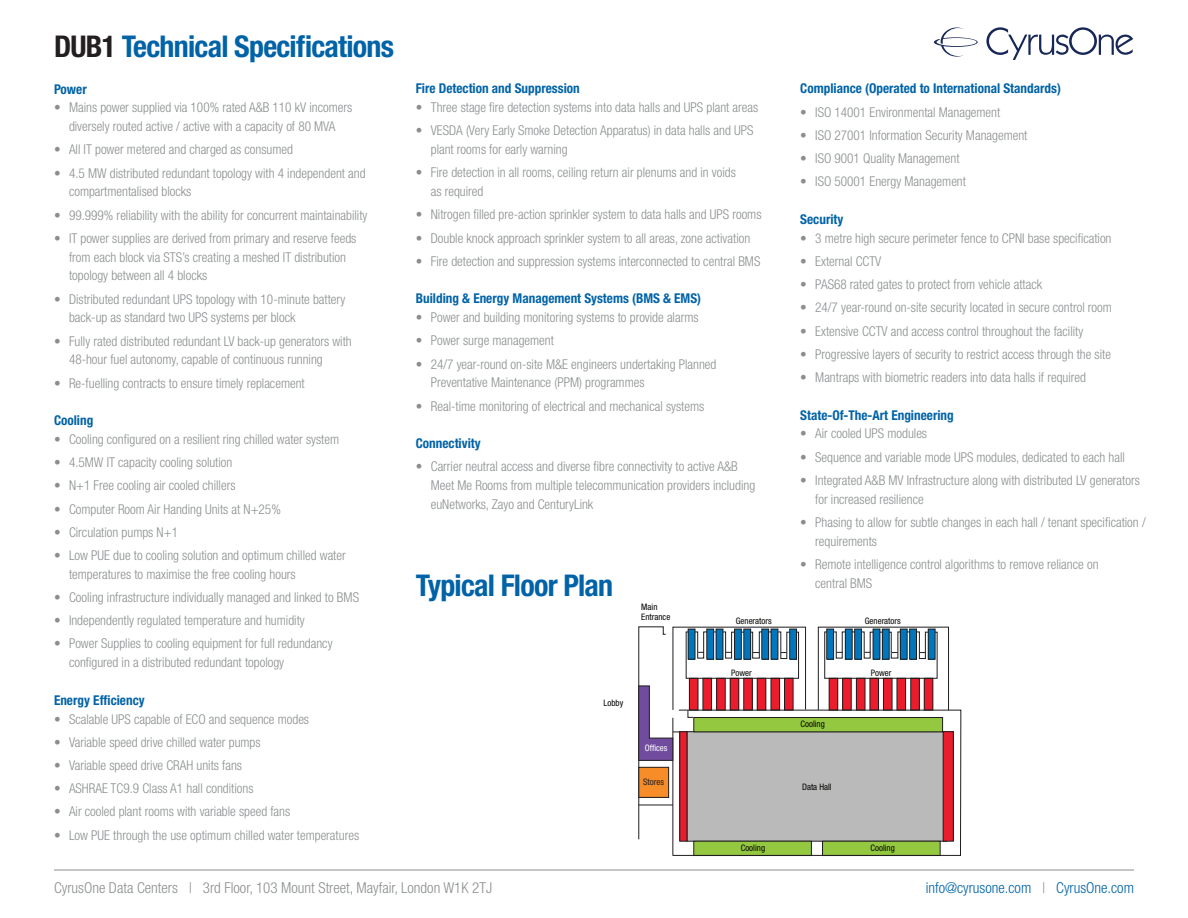
<style>
.page{position:relative;width:1188px;height:918px;background:#fff}
.page>*{position:absolute;margin:0;border:0;box-sizing:border-box;transform-origin:0 0}
.t1{font:700 condensed 30px "Helvetica Neue LT Std";letter-spacing:-.025em;color:#0163a7}
.t2{font:300 condensed 15px "Helvetica Neue LT Std";color:#8b8e8f}
.t3{font:300 condensed 15px "Helvetica Neue LT Std";color:#0163a7}
.t4{font:300 condensed 13.5px/18.8px "Helvetica Neue LT Std";color:#8b8e8f}
.t5{font:700 condensed 13.5px "Helvetica Neue LT Std";color:#0163a7}
.t6{font:condensed 8.85px/10.6px "Helvetica Neue LT Std";color:#050504}
.t7{font:condensed 8.85px "Helvetica Neue LT Std";color:#fff}
.t8{font:condensed 8.85px "Helvetica Neue LT Std";color:#231f20}
.s1{color:#231f20}
.s2{color:#8b8e8f}
</style>
<div class="page">
<svg style="left:934px;top:28px;width:44px;height:29px"></svg>
<svg style="left:986px;top:27px;width:147px;height:33px"></svg>
<svg style="left:638px;top:627px;width:323px;height:229px"></svg>
<div style="left:639px;top:767px;width:30px;height:30px;background:#f68d28"></div>
<div style="left:639px;top:767px;width:30px;height:31px;border:1px solid #231f20"></div>
<hr style="left:639px;top:805px;width:34px;height:1px;background:#201d1e">
<hr style="left:54px;top:870px;width:1080px;height:1px;background:#8b8e8f">
<h1 class="t1" style="left:54px;top:28px;width:342px"><span class="s1">DUB1</span> Technical Specifications</h1>
<p class="t5" style="left:54px;top:81px;width:34px">Power</p>
<p class="t4" style="left:54px;top:98px;width:300px;text-align:center">• Mains power supplied via 100% rated A&amp;B 110 kV incomers diversely routed active / active with a capacity of 80 MVA</p>
<p class="t4" style="left:54px;top:140px;width:241px">• All IT power metered and charged as consumed</p>
<p class="t4" style="left:69px;top:163px;width:298px;text-indent:-15px">• 4.5 MW distributed redundant topology with 4 independent and compartmentalised blocks</p>
<p class="t4" style="left:54px;top:205px;width:315px">• 99.999% reliability with the ability for concurrent maintainability</p>
<p class="t4" style="left:69px;top:229px;width:289px;text-indent:-15px">• IT power supplies are derived from primary and reserve feeds from each block via STS’s creating a meshed IT distribution topology between all 4 blocks</p>
<p class="t4" style="left:69px;top:289px;width:278px;text-indent:-15px">• Distributed redundant UPS topology with 10-minute battery back-up as standard two UPS systems per block</p>
<p class="t4" style="left:69px;top:331px;width:284px;text-indent:-15px">• Fully rated distributed redundant LV back-up generators with<br>48-hour fuel autonomy, capable of continuous running</p>
<p class="t4" style="left:54px;top:373px;width:252px">• Re-fuelling contracts to ensure timely replacement</p>
<p class="t5" style="left:54px;top:412px;width:41px">Cooling</p>
<p class="t4" style="left:54px;top:430px;width:287px">• Cooling configured on a resilient ring chilled water system</p>
<p class="t4" style="left:54px;top:453px;width:180px">• 4.5MW IT capacity cooling solution</p>
<p class="t4" style="left:54px;top:476px;width:183px">• N+1 Free cooling air cooled chillers</p>
<p class="t4" style="left:54px;top:499px;width:228px">• Computer Room Air Handing Units at N+25%</p>
<p class="t4" style="left:54px;top:522px;width:126px">• Circulation pumps N+1</p>
<p class="t4" style="left:69px;top:546px;width:278px;text-indent:-15px">• Low PUE due to cooling solution and optimum chilled water temperatures to maximise the free cooling hours</p>
<p class="t4" style="left:54px;top:588px;width:307px">• Cooling infrastructure individually managed and linked to BMS</p>
<p class="t4" style="left:54px;top:611px;width:252px">• Independently regulated temperature and humidity</p>
<p class="t4" style="left:69px;top:634px;width:265px;text-indent:-15px">• Power Supplies to cooling equipment for full redundancy configured in a distributed redundant topology</p>
<p class="t5" style="left:54px;top:692px;width:92px">Energy Efficiency</p>
<p class="t4" style="left:54px;top:709px;width:257px">• Scalable UPS capable of ECO and sequence modes</p>
<p class="t4" style="left:54px;top:732px;width:208px">• Variable speed drive chilled water pumps</p>
<p class="t4" style="left:54px;top:756px;width:190px">• Variable speed drive CRAH units fans</p>
<p class="t4" style="left:54px;top:779px;width:201px">• ASHRAE TC9.9 Class A1 hall conditions</p>
<p class="t4" style="left:54px;top:802px;width:238px">• Air cooled plant rooms with variable speed fans</p>
<p class="t4" style="left:54px;top:825px;width:307px">• Low PUE through the use optimum chilled water temperatures</p>
<p class="t5" style="left:416px;top:81px;width:166px">Fire Detection and Suppression</p>
<p class="t4" style="left:416px;top:98px;width:344px">• Three stage fire detection systems into data halls and UPS plant areas</p>
<p class="t4" style="left:431px;top:121px;width:324px;text-indent:-15px">• VESDA (Very Early Smoke Detection Apparatus) in data halls and UPS plant rooms for early warning</p>
<p class="t4" style="left:431px;top:163px;width:307px;text-indent:-15px">• Fire detection in all rooms, ceiling return air plenums and in voids as required</p>
<p class="t4" style="left:416px;top:205px;width:347px">• Nitrogen filled pre-action sprinkler system to data halls and UPS rooms</p>
<p class="t4" style="left:416px;top:228px;width:336px">• Double knock approach sprinkler system to all areas, zone activation</p>
<p class="t4" style="left:416px;top:252px;width:346px">• Fire detection and suppression systems interconnected to central BMS</p>
<p class="t5" style="left:416px;top:291px;width:287px">Building &amp; Energy Management Systems (BMS &amp; EMS)</p>
<p class="t4" style="left:416px;top:308px;width:284px">• Power and building monitoring systems to provide alarms</p>
<p class="t4" style="left:416px;top:331px;width:140px">• Power surge management</p>
<p class="t4" style="left:431px;top:354px;width:287px;text-indent:-15px">• 24/7 year-round on-site M&amp;E engineers undertaking Planned<br>Preventative Maintenance (PPM) programmes</p>
<p class="t4" style="left:416px;top:396px;width:290px">• Real-time monitoring of electrical and mechanical systems</p>
<p class="t5" style="left:416px;top:435px;width:66px">Connectivity</p>
<p class="t4" style="left:431px;top:457px;width:326px;text-indent:-15px">• Carrier neutral access and diverse fibre connectivity to active A&amp;B<br>Meet Me Rooms from multiple telecommunication providers including euNetworks, Zayo and CenturyLink</p>
<h1 class="t1" style="left:416px;top:567px;width:199px">Typical Floor Plan</h1>
<p class="t6" style="left:641px;top:601px;width:31px">Main<br>Entrance</p>
<p class="t6" style="left:603px;top:697px;width:21px">Lobby</p>
<p class="t7" style="left:645px;top:743px;width:24px">Offices</p>
<p class="t8" style="left:643px;top:777px;width:22px">Stores</p>
<p class="t6" style="left:736px;top:615px;width:37px">Generators</p>
<p class="t6" style="left:731px;top:667px;width:22px">Power</p>
<p class="t5" style="left:800px;top:80px;width:262px">Compliance (Operated to International Standards)</p>
<p class="t4" style="left:800px;top:102px;width:202px">• ISO 14001 Environmental Management</p>
<p class="t4" style="left:800px;top:126px;width:229px">• ISO 27001 Information Security Management</p>
<p class="t4" style="left:800px;top:149px;width:161px">• ISO 9001 Quality Management</p>
<p class="t4" style="left:800px;top:172px;width:167px">• ISO 50001 Energy Management</p>
<p class="t5" style="left:800px;top:211px;width:45px">Security</p>
<p class="t4" style="left:800px;top:228px;width:313px">• 3 metre high secure perimeter fence to CPNI base specification</p>
<p class="t4" style="left:800px;top:252px;width:83px">• External CCTV</p>
<p class="t4" style="left:800px;top:275px;width:243px">• PAS68 rated gates to protect from vehicle attack</p>
<p class="t4" style="left:800px;top:298px;width:313px">• 24/7 year-round on-site security located in secure control room</p>
<p class="t4" style="left:800px;top:321px;width:285px">• Extensive CCTV and access control throughout the facility</p>
<p class="t4" style="left:800px;top:345px;width:312px">• Progressive layers of security to restrict access through the site</p>
<p class="t4" style="left:800px;top:368px;width:287px">• Mantraps with biometric readers into data halls if required</p>
<p class="t5" style="left:800px;top:407px;width:155px">State-Of-The-Art Engineering</p>
<p class="t4" style="left:800px;top:424px;width:128px">• Air cooled UPS modules</p>
<p class="t4" style="left:800px;top:447px;width:326px">• Sequence and variable mode UPS modules, dedicated to each hall</p>
<p class="t4" style="left:815px;top:471px;width:326px;text-indent:-15px">• Integrated A&amp;B MV Infrastructure along with distributed LV generators for increased resilience</p>
<p class="t4" style="left:815px;top:513px;width:332px;text-indent:-15px">• Phasing to allow for subtle changes in each hall / tenant specification / requirements</p>
<p class="t4" style="left:815px;top:555px;width:285px;text-indent:-15px">• Remote intelligence control algorithms to remove reliance on central BMS</p>
<p class="t6" style="left:865px;top:615px;width:37px">Generators</p>
<p class="t6" style="left:800px;top:719px;width:26px">Cooling</p>
<p class="t6" style="left:802px;top:782px;width:31px">Data Hall</p>
<p class="t6" style="left:871px;top:667px;width:22px">Power</p>
<p class="t6" style="left:741px;top:843px;width:26px">Cooling</p>
<p class="t6" style="left:870px;top:843px;width:26px">Cooling</p>
<p class="t2" style="left:54px;top:879px;width:440px">CyrusOne Data Centers | 3rd Floor, 103 Mount Street, Mayfair, London W1K 2TJ</p>
<p class="t3" style="left:926px;top:879px;width:210px">info@cyrusone.com <span class="s2">|</span> CyrusOne.com</p>
</div>
